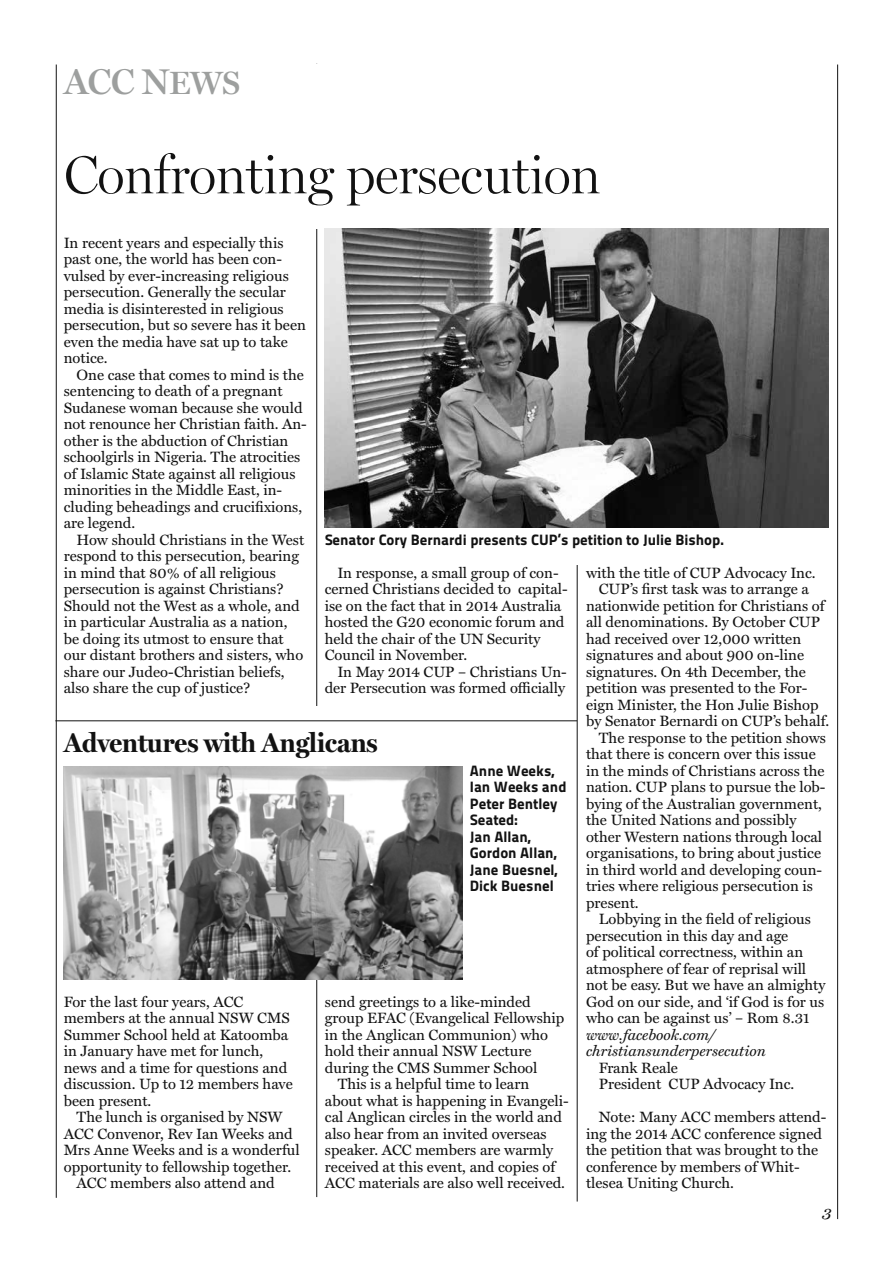
<style>
.page{position:relative;width:893px;height:1263px;background:#fff}
.page>*{position:absolute;margin:0;border:0;box-sizing:border-box;transform-origin:0 0}
.t1{font:300 54px "Miller Display";letter-spacing:-.01em;color:#121212}
.t2{font:36px "Miller Display Semibold SC900";color:#9d9f9e}
.t3{font:700 27px "Miller Display";color:#121212}
.t4{font:italic 16.5px "Miller Text";color:#121212}
.t5{font:15px/16.5px "Miller Text";color:#121212}
.t6{font:15px/16.5px "Titillium Maps 26 L 999 wt";color:#121212}
.t7{font:italic 15px/16.5px "Miller Text";color:#121212}
.s1{font-size:32.4px}
</style>
<div class="page">
<hr style="left:56px;top:65px;width:1px;height:1133px;background:#121212">
<hr style="left:316px;top:64px;width:1px;height:1133px;background:#121212">
<hr style="left:837px;top:65px;width:1px;height:1154px;background:#121212">
<hr style="left:577px;top:68px;width:1px;height:1133px;background:#121212">
<div style="left:307px;top:706px;width:261px;height:75px;background:#fff"></div>
<div style="left:325px;top:509px;width:504px;height:56px;background:#fff"></div>
<div style="left:207px;top:64px;width:490px;height:164px;background:#fff"></div>
<img style="left:325px;top:228px;width:504px;height:299px">
<img style="left:64px;top:766px;width:398px;height:213px">
<hr style="left:55px;top:720px;width:522px;height:1px;background:#121212">
<h2 class="t2" style="left:64px;top:61px;width:178px">ACC N<span class="s1">EWS</span></h2>
<h1 class="t1" style="left:64px;top:144px;width:538px">Confronting persecution</h1>
<p class="t5" style="left:64px;top:234px;width:244px">In recent years and especially this past one, the world has been con&shy;vulsed by ever-increasing religious persecution. Generally the secular media is disinterested in religious persecution, but so severe has it been even the media have sat up to take notice.</p>
<p class="t5" style="left:64px;top:366px;width:245px;text-indent:13px">One case that comes to mind is the sentencing to death of a pregnant Sudanese woman because she would not renounce her Christian faith. An&shy;other is the abduction of Christian schoolgirls in Nigeria. The atrocities of Islamic State against all religious minorities in the Middle East, in&shy;cluding beheadings and crucifixions, are legend.</p>
<p class="t5" style="left:64px;top:531px;width:242px;text-indent:13px">How should Christians in the West respond to this persecution, bearing in mind that 80% of all religious persecution is against Christians?<br>Should not the West as a whole, and in particular Australia as a nation, be doing its utmost to ensure that our distant brothers and sisters, who share our Judeo-Christian beliefs, also share the cup of justice?</p>
<p class="t6" style="left:325px;top:530px;width:401px">Senator Cory Bernardi presents CUP’s petition to Julie Bishop.</p>
<p class="t5" style="left:586px;top:564px;width:231px">with the title of CUP Advocacy Inc.</p>
<p class="t5" style="left:599px;top:581px;width:212px">CUP’s first task was to arrange a</p>
<p class="t5" style="left:586px;top:597px;width:240px">nationwide petition for Christians of</p>
<p class="t5" style="left:586px;top:614px;width:236px">all denominations. By October CUP</p>
<p class="t5" style="left:586px;top:630px;width:217px">had received over 12,000 written</p>
<p class="t5" style="left:586px;top:647px;width:220px">signatures and about 900 on-line</p>
<p class="t5" style="left:586px;top:663px;width:221px">signatures. On 4th December, the</p>
<p class="t5" style="left:586px;top:680px;width:223px">petition was presented to the For-</p>
<p class="t5" style="left:586px;top:696px;width:234px">eign Minister, the Hon Julie Bishop</p>
<p class="t5" style="left:586px;top:713px;width:245px">by Senator Bernardi on CUP’s behalf.</p>
<p class="t5" style="left:599px;top:729px;width:229px">The response to the petition shows</p>
<p class="t5" style="left:586px;top:746px;width:231px">that there is concern over this issue</p>
<p class="t5" style="left:586px;top:762px;width:240px">in the minds of Christians across the</p>
<p class="t5" style="left:586px;top:779px;width:241px">nation. CUP plans to pursue the lob-</p>
<p class="t5" style="left:586px;top:795px;width:237px">bying of the Australian government,</p>
<p class="t5" style="left:586px;top:812px;width:212px">the United Nations and possibly</p>
<p class="t5" style="left:586px;top:828px;width:238px">other Western nations through local</p>
<p class="t5" style="left:586px;top:845px;width:237px">organisations, to bring about justice</p>
<p class="t5" style="left:586px;top:861px;width:238px">in third world and developing coun-</p>
<p class="t5" style="left:586px;top:878px;width:228px">tries where religious persecution is</p>
<p class="t5" style="left:586px;top:894px;width:54px">present.</p>
<p class="t5" style="left:599px;top:911px;width:214px">Lobbying in the field of religious</p>
<p class="t5" style="left:586px;top:927px;width:204px">persecution in this day and age</p>
<p class="t5" style="left:586px;top:944px;width:219px">of political correctness, within an</p>
<p class="t5" style="left:586px;top:960px;width:222px">atmosphere of fear of reprisal will</p>
<p class="t5" style="left:586px;top:977px;width:241px">not be easy. But we have an almighty</p>
<p class="t5" style="left:586px;top:993px;width:240px">God on our side, and ‘if God is for us</p>
<p class="t5" style="left:586px;top:1010px;width:225px">who can be against us’ – Rom 8.31</p>
<p class="t7" style="left:586px;top:1026px;width:181px">www.facebook.com/ christiansunderpersecution</p>
<p class="t5" style="left:599px;top:1059px;width:197px">Frank Reale<br>President CUP Advocacy Inc.</p>
<p class="t5" style="left:586px;top:1109px;width:242px;text-indent:13px">Note: Many ACC members attend&shy;ing the 2014 ACC conference signed the petition that was brought to the conference by members of Whit&shy;tlesea Uniting Church.</p>
<p class="t5" style="left:325px;top:564px;width:245px;text-indent:13px">In response, a small group of con&shy;cerned Christians decided to capital&shy;ise on the fact that in 2014 Australia hosted the G20 economic forum and held the chair of the UN Security<br>Council in November.</p>
<p class="t5" style="left:325px;top:663px;width:244px;text-align:right">In May 2014 CUP – Christians Un&shy;der Persecution was formed officially</p>
<h3 class="t3" style="left:64px;top:727px;width:315px">Adventures with Anglicans</h3>
<p class="t6" style="left:470px;top:761px;width:98px">Anne Weeks,<br>Ian Weeks and<br>Peter Bentley<br>Seated:<br>Jan Allan,<br>Gordon Allan,<br>Jane Buesnel,<br>Dick Buesnel</p>
<p class="t5" style="left:64px;top:993px;width:230px">For the last four years, ACC members at the annual NSW CMS<br>Summer School held at Katoomba in January have met for lunch, news and a time for questions and discussion. Up to 12 members have been present.</p>
<p class="t5" style="left:77px;top:1109px;width:208px">The lunch is organised by NSW</p>
<p class="t5" style="left:64px;top:1125px;width:231px">ACC Convenor, Rev Ian Weeks and</p>
<p class="t5" style="left:64px;top:1142px;width:237px">Mrs Anne Weeks and is a wonderful</p>
<p class="t5" style="left:64px;top:1158px;width:229px">opportunity to fellowship together.</p>
<p class="t5" style="left:77px;top:1175px;width:200px">ACC members also attend and</p>
<p class="t5" style="left:325px;top:993px;width:207px">send greetings to a like-minded</p>
<p class="t5" style="left:325px;top:1010px;width:241px">group EFAC (Evangelical Fellowship</p>
<p class="t5" style="left:325px;top:1026px;width:225px">in the Anglican Communion) who</p>
<p class="t5" style="left:325px;top:1043px;width:208px">hold their annual NSW Lecture</p>
<p class="t5" style="left:325px;top:1059px;width:214px">during the CMS Summer School</p>
<p class="t5" style="left:338px;top:1076px;width:193px">This is a helpful time to learn</p>
<p class="t5" style="left:325px;top:1092px;width:245px">about what is happening in Evangeli-</p>
<p class="t5" style="left:325px;top:1109px;width:239px">cal Anglican circles in the world and</p>
<p class="t5" style="left:325px;top:1125px;width:223px">also hear from an invited overseas</p>
<p class="t5" style="left:325px;top:1142px;width:230px">speaker. ACC members are warmly</p>
<p class="t5" style="left:325px;top:1158px;width:232px">received at this event, and copies of</p>
<p class="t5" style="left:325px;top:1175px;width:242px">ACC materials are also well received.</p>
<p class="t4" style="left:822px;top:1204px;width:11px">3</p>
</div>
